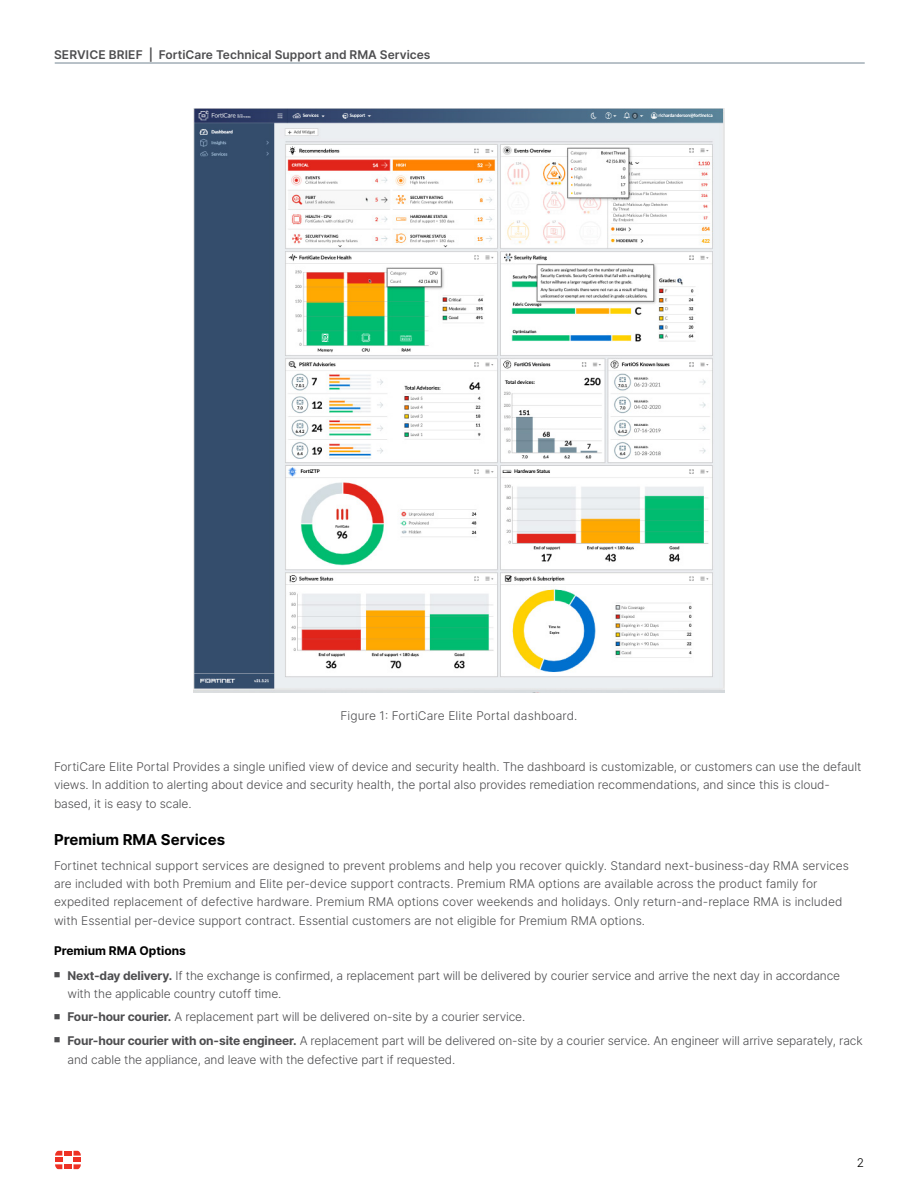
<style>
.page{position:relative;width:918px;height:1188px;background:#fff}
.page>*{position:absolute;margin:0;border:0;box-sizing:border-box;transform-origin:0 0}
.t1{font:700 15px "Inter";color:#000}
.t2{font:300 12px/18px "Inter";letter-spacing:-.01em;color:#4d4d4f}
.t3{font:600 12px "Inter";color:#4d4d4f}
.t4{font:300 12px "Inter";letter-spacing:.01em;color:#4d4d4f}
.t5{font:700 12px "Inter";color:#000}
.t6{font:300 12px "Inter";color:#000}
.s1{font-weight:700}
</style>
<div class="page">
<hr style="left:55px;top:63px;width:810px;height:1px;background:#738592">
<div style="left:64px;top:1151px;width:8px;height:5px;background:#ee3124"></div>
<div style="left:64px;top:1164px;width:8px;height:5px;background:#ee3124"></div>
<svg style="left:55px;top:1151px;width:7px;height:18px"></svg>
<svg style="left:74px;top:1151px;width:7px;height:18px"></svg>
<img style="left:194px;top:108px;width:530px;height:584px">
<p class="t3" style="left:54px;top:46px;width:378px">SERVICE BRIEF | FortiCare Technical Support and RMA Services</p>
<p class="t4" style="left:340px;top:707px;width:239px">Figure 1: FortiCare Elite Portal dashboard.</p>
<p class="t2" style="left:54px;top:757px;width:809px">FortiCare Elite Portal Provides a single unified view of device and security health. The dashboard is customizable, or customers can use the default views. In addition to alerting about device and security health, the portal also provides remediation recommendations, and since this is cloud-</p>
<p class="t2" style="left:54px;top:795px;width:139px">based, it is easy to scale.</p>
<p class="t1" style="left:54px;top:829px;width:173px">Premium RMA Services</p>
<p class="t2" style="left:54px;top:856px;width:797px">Fortinet technical support services are designed to prevent problems and help you recover quickly. Standard next-business-day RMA services are included with both Premium and Elite per-device support contracts. Premium RMA options are available across the product family for expedited replacement of defective hardware. Premium RMA options cover weekends and holidays. Only return-and-replace RMA is included</p>
<p class="t2" style="left:54px;top:912px;width:593px">with Essential per-device support contract. Essential customers are not eligible for Premium RMA options.</p>
<p class="t5" style="left:54px;top:942px;width:134px">Premium RMA Options</p>
<p class="t2" style="left:68px;top:966px;width:774px;text-indent:-14px">■ <span class="s1">Next-day delivery.</span> If the exchange is confirmed, a replacement part will be delivered by courier service and arrive the next day in accordance with the applicable country cutoff time.</p>
<p class="t2" style="left:54px;top:1008px;width:473px">■ <span class="s1">Four-hour courier.</span> A replacement part will be delivered on-site by a courier service.</p>
<p class="t2" style="left:68px;top:1030px;width:797px;line-height:19.5px;text-indent:-14px">■ <span class="s1">Four-hour courier with on-site engineer.</span> A replacement part will be delivered on-site by a courier service. An engineer will arrive separately, rack and cable the appliance, and leave with the defective part if requested.</p>
<p class="t6" style="left:857px;top:1154px;width:9px">2</p>
</div>
